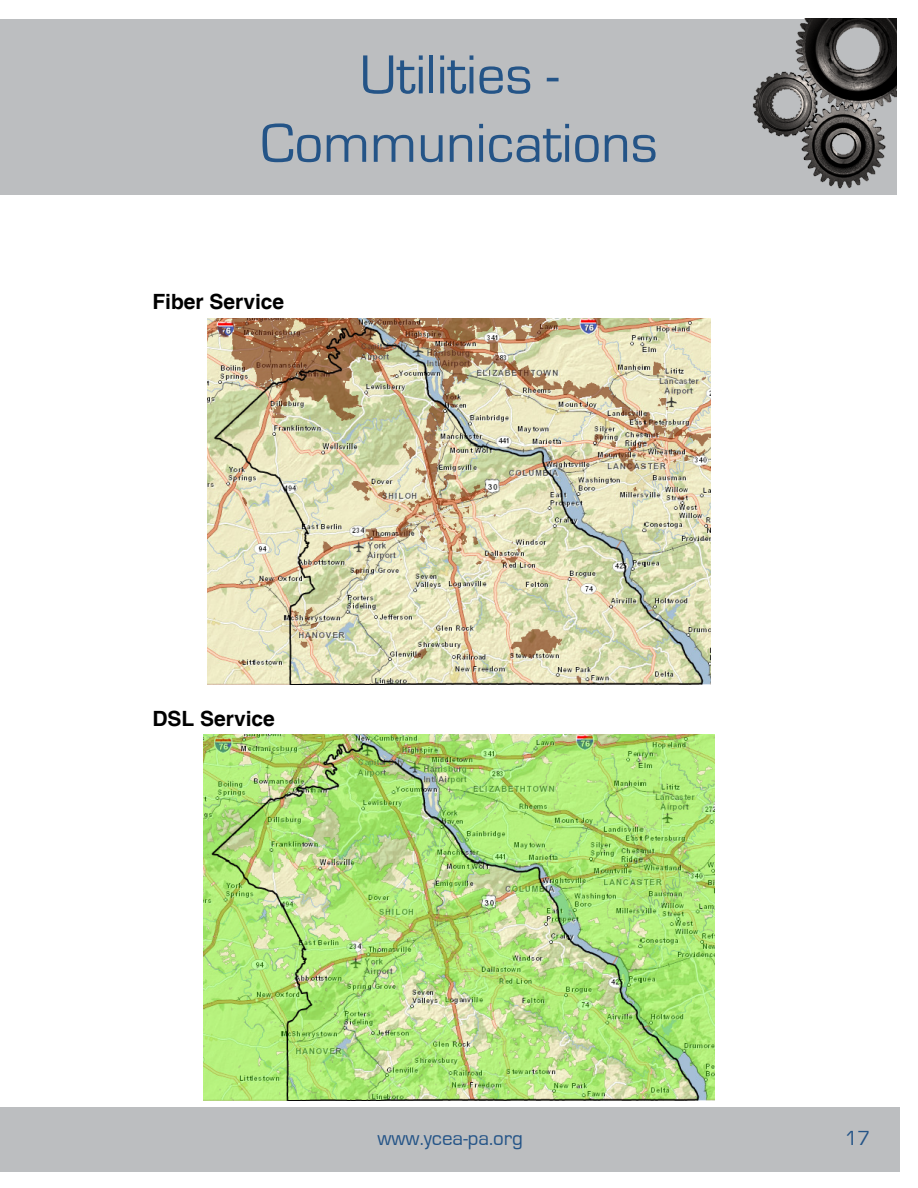
<style>
.page{position:relative;width:918px;height:1188px;background:#fff}
.page>*{position:absolute;margin:0;border:0;box-sizing:border-box;transform-origin:0 0}
.t1{font:57px/68.4px "Eurostile";color:#245487;text-align:center}
.t2{font:700 21px "Helvetica";color:#000}
.t3{font:21px "Eurostile";color:#245487}
</style>
<div class="page">
<div style="left:0;top:1107px;width:899px;height:65px;background:#bcbec0"></div>
<div style="left:0;top:19px;width:896px;height:175px;background:#bcbec0"></div>
<img style="left:752px;top:19px;width:144px;height:170px">
<img style="left:208px;top:318px;width:502px;height:367px">
<img style="left:203px;top:734px;width:512px;height:367px">
<p class="t1" style="left:260px;top:42px;width:399px">Utilities -<br>Communications</p>
<p class="t2" style="left:152px;top:289px;width:133px">Fiber Service</p>
<p class="t2" style="left:152px;top:705px;width:124px">DSL Service</p>
<p class="t3" style="left:377px;top:1127px;width:147px">www.ycea-pa.org</p>
<p class="t3" style="left:845px;top:1127px;width:27px">17</p>
</div>
